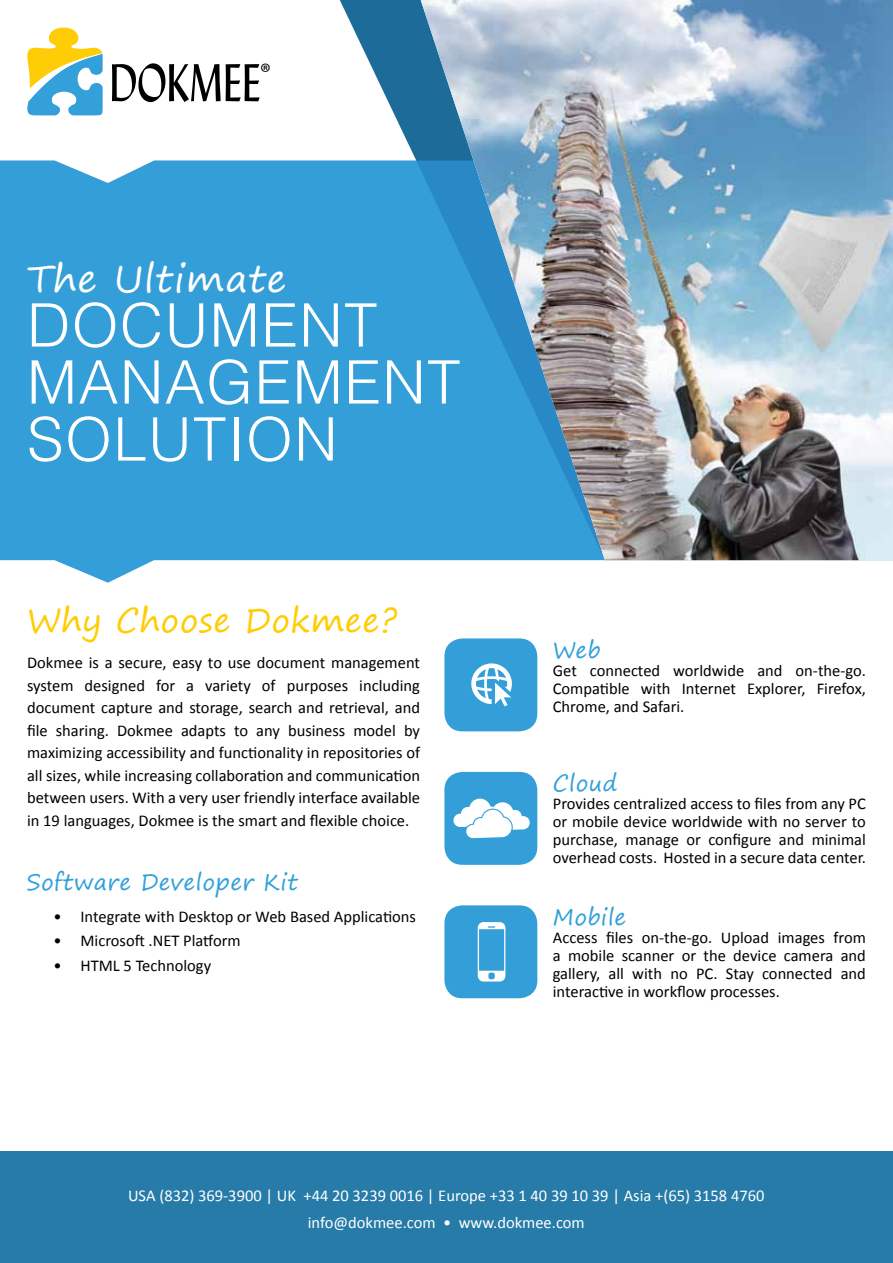
<style>
.page{position:relative;width:893px;height:1263px;background:#fff}
.page>*{position:absolute;margin:0;border:0;box-sizing:border-box;transform-origin:0 0}
.t1{font:300 60px/57px "Helvetica";letter-spacing:.025em;color:#fff}
.t2{font:condensed 52.2px "Lynda";color:#000}
.t3{font:37.5px "Segoe Print";letter-spacing:.025em;color:#fff}
.t4{font:33px "Segoe Print";letter-spacing:.015em;color:#ffcd03}
.t5{font:22.5px "Segoe Print";letter-spacing:.015em;color:#31a0da}
.t6{font:16.5px/18px "Calibri";color:#000;text-align:justify}
.t7{font:16.5px/27px "Calibri";color:#fff;text-align:center}
</style>
<div class="page">
<div style="left:0;top:1151px;width:893px;height:112px;background:#267ba8"></div>
<svg style="left:0;top:183px;width:893px;height:400px;background:#4fabde"></svg>
<div style="left:321px;top:0;width:100px;height:560px;background:#349ed9"></div>
<svg style="left:0;top:0;width:416px;height:183px"></svg>
<svg style="left:27px;top:28px;width:76px;height:88px"></svg>
<img style="left:421px;top:0;width:472px;height:560px">
<div style="left:444px;top:638px;width:93px;height:93px;background:#349ed9;border-radius:18px"></div>
<div style="left:444px;top:772px;width:93px;height:93px;background:#349ed9;border-radius:18px"></div>
<div style="left:444px;top:905px;width:93px;height:93px;background:#349ed9;border-radius:18px"></div>
<svg style="left:471px;top:663px;width:41px;height:43px"></svg>
<svg style="left:453px;top:798px;width:77px;height:40px"></svg>
<svg style="left:478px;top:922px;width:27px;height:59px"></svg>
<h2 class="t2" style="left:110px;top:45px;width:163px">DOKMEE<sup>®</sup></h2>
<h3 class="t3" style="left:27px;top:245px;width:261px">The Ultimate</h3>
<h1 class="t1" style="left:27px;top:296px;width:435px">DOCUMENT<br>MANAGEMENT<br>SOLUTION</h1>
<h3 class="t4" style="left:27px;top:591px;width:372px">Why Choose Dokmee?</h3>
<p class="t6" style="left:27px;top:651px;width:394px;line-height:22.5px">Dokmee is a secure, easy to use document management system designed for a variety of purposes including document capture and storage, search and retrieval, and file sharing. Dokmee adapts to any business model by maximizing accessibility and functionality in repositories of all sizes, while increasing collaboration and communication between users. With a very user friendly interface available in 19 languages, Dokmee is the smart and flexible choice.</p>
<h3 class="t5" style="left:26px;top:862px;width:273px">Software Developer Kit</h3>
<p class="t6" style="left:53px;top:907px;width:364px">• Integrate with Desktop or Web Based Applications</p>
<p class="t6" style="left:53px;top:931px;width:189px">• Microsoft .NET Platform</p>
<p class="t6" style="left:53px;top:956px;width:159px">• HTML 5 Technology</p>
<h3 class="t5" style="left:553px;top:630px;width:49px">Web</h3>
<p class="t6" style="left:553px;top:661px;width:315px">Get connected worldwide and on-the-go.<br>Compatible with Internet Explorer, Firefox, Chrome, and Safari.</p>
<h3 class="t5" style="left:553px;top:763px;width:66px">Cloud</h3>
<p class="t6" style="left:553px;top:794px;width:315px">Provides centralized access to files from any PC or mobile device worldwide with no server to purchase, manage or configure and minimal overhead costs. Hosted in a secure data center.</p>
<h3 class="t5" style="left:553px;top:896px;width:75px">Mobile</h3>
<p class="t6" style="left:553px;top:928px;width:315px">Access files on-the-go. Upload images from a mobile scanner or the device camera and gallery, all with no PC. Stay connected and interactive in workflow processes.</p>
<p class="t7" style="left:128px;top:1182px;width:638px">USA (832) 369-3900 | UK +44 20 3239 0016 | Europe +33 1 40 39 10 39 | Asia +(65) 3158 4760 info@dokmee.com • www.dokmee.com</p>
</div>
